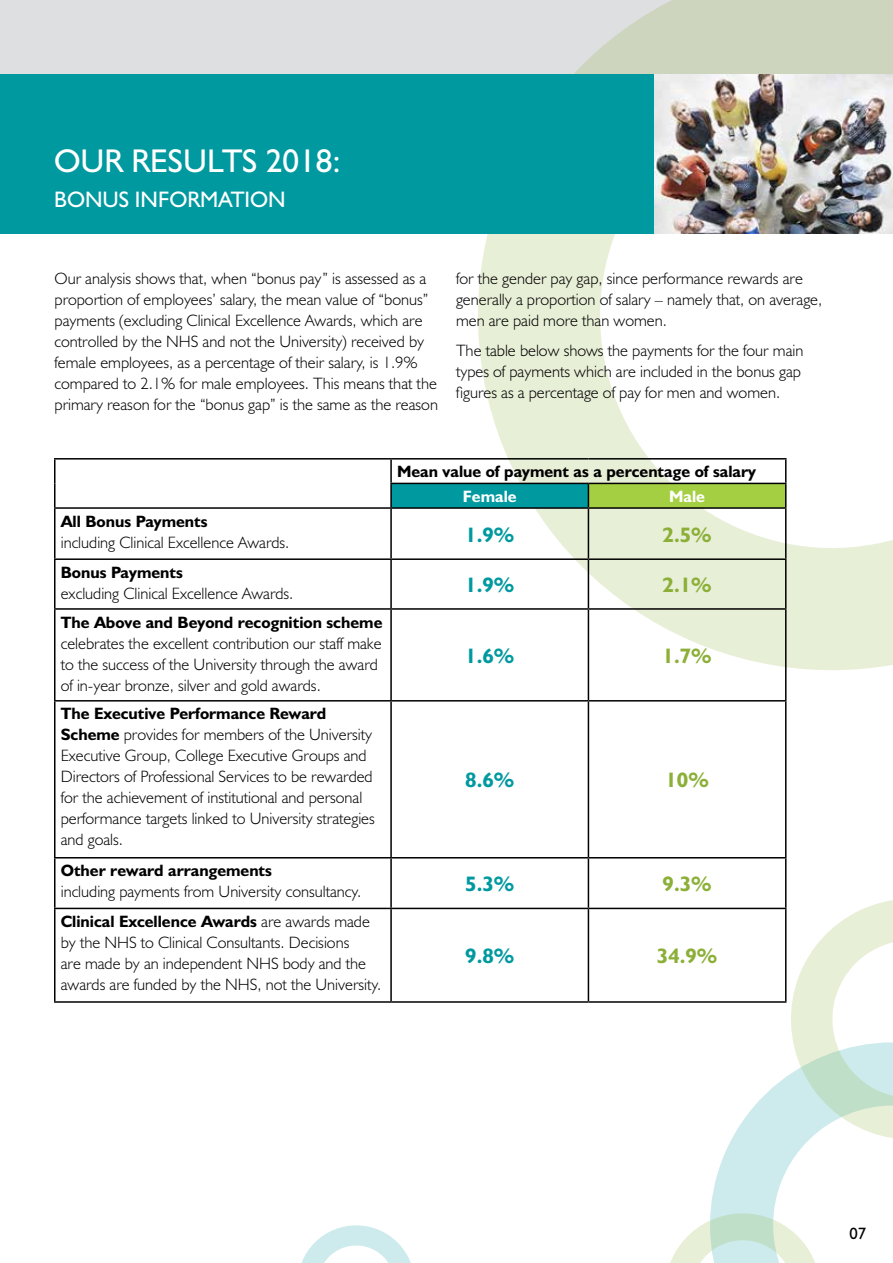
<style>
.page{position:relative;width:893px;height:1263px;background:#fff}
.page>*{position:absolute;margin:0;border:0;box-sizing:border-box;transform-origin:0 0}
.t1{font:33px "Humanist 521 BT";color:#fff}
.t2{font:22.5px "Humanist 521 BT";color:#fff}
.t3{font:700 21px "Humanist 521 BT";color:#00999f}
.t4{font:700 21px "Humanist 521 BT";color:#8baf37}
.t5{font:300 16.5px/21px "Humanist 521 BT";color:#000}
.t6{font:700 16.5px "Humanist 521 BT";color:#000}
.t7{font:700 16.5px "Humanist 521 BT";color:#fff}
.t8{font:16.5px "Humanist 521 BT";color:#000}
.s1{font-weight:700}
</style>
<div class="page">
<div style="left:0;top:0;width:401px;height:74px;background:#dedfe1"></div>
<svg style="left:401px;top:0;width:492px;height:745px"></svg>
<svg style="left:714px;top:1098px;width:75px;height:90px"></svg>
<svg style="left:762px;top:862px;width:131px;height:304px"></svg>
<svg style="left:670px;top:1188px;width:145px;height:75px"></svg>
<svg style="left:301px;top:1225px;width:110px;height:38px"></svg>
<div style="left:0;top:74px;width:893px;height:160px;background:#00999f"></div>
<img style="left:655px;top:74px;width:237px;height:160px">
<div style="left:391px;top:483px;width:197px;height:25px;background:#00999f"></div>
<div style="left:588px;top:483px;width:198px;height:25px;background:#a5cf42"></div>
<hr style="left:54px;top:458px;width:337px;height:2px;background:#000">
<hr style="left:54px;top:460px;width:2px;height:23px;background:#000">
<hr style="left:391px;top:458px;width:197px;height:2px;background:#000">
<hr style="left:390px;top:460px;width:2px;height:23px;background:#000">
<hr style="left:588px;top:458px;width:198px;height:2px;background:#000">
<hr style="left:54px;top:483px;width:2px;height:24px;background:#000">
<hr style="left:390px;top:483px;width:198px;height:1px;background:#000">
<hr style="left:390px;top:484px;width:2px;height:23px;background:#000">
<hr style="left:588px;top:483px;width:198px;height:1px;background:#000">
<svg style="left:588px;top:484px;width:1px;height:23px"></svg>
<svg style="left:785px;top:460px;width:1px;height:47px"></svg>
<hr style="left:54px;top:507px;width:337px;height:2px;background:#000">
<hr style="left:54px;top:509px;width:2px;height:49px;background:#000">
<hr style="left:391px;top:507px;width:197px;height:2px;background:#000">
<hr style="left:390px;top:509px;width:2px;height:49px;background:#000">
<hr style="left:588px;top:507px;width:198px;height:2px;background:#000">
<hr style="left:588px;top:509px;width:1px;height:49px;background:#000">
<hr style="left:785px;top:509px;width:1px;height:49px;background:#000">
<hr style="left:54px;top:558px;width:337px;height:2px;background:#000">
<hr style="left:54px;top:560px;width:2px;height:48px;background:#000">
<hr style="left:391px;top:558px;width:197px;height:2px;background:#000">
<hr style="left:390px;top:560px;width:2px;height:48px;background:#000">
<hr style="left:588px;top:558px;width:198px;height:2px;background:#000">
<hr style="left:588px;top:560px;width:1px;height:48px;background:#000">
<hr style="left:785px;top:560px;width:1px;height:48px;background:#000">
<hr style="left:54px;top:608px;width:337px;height:2px;background:#000">
<hr style="left:54px;top:610px;width:2px;height:90px;background:#000">
<hr style="left:391px;top:608px;width:197px;height:2px;background:#000">
<hr style="left:390px;top:610px;width:2px;height:90px;background:#000">
<hr style="left:588px;top:608px;width:198px;height:2px;background:#000">
<hr style="left:588px;top:610px;width:1px;height:90px;background:#000">
<hr style="left:785px;top:610px;width:1px;height:90px;background:#000">
<hr style="left:54px;top:700px;width:337px;height:1px;background:#000">
<hr style="left:54px;top:701px;width:2px;height:156px;background:#000">
<hr style="left:391px;top:700px;width:197px;height:1px;background:#000">
<hr style="left:390px;top:701px;width:2px;height:156px;background:#000">
<hr style="left:588px;top:700px;width:198px;height:1px;background:#000">
<hr style="left:588px;top:701px;width:1px;height:156px;background:#000">
<hr style="left:785px;top:701px;width:1px;height:156px;background:#000">
<hr style="left:54px;top:857px;width:337px;height:1px;background:#000">
<hr style="left:54px;top:858px;width:2px;height:50px;background:#000">
<hr style="left:391px;top:857px;width:197px;height:1px;background:#000">
<hr style="left:390px;top:858px;width:2px;height:50px;background:#000">
<hr style="left:588px;top:857px;width:198px;height:1px;background:#000">
<hr style="left:588px;top:858px;width:1px;height:50px;background:#000">
<hr style="left:785px;top:858px;width:1px;height:50px;background:#000">
<hr style="left:54px;top:908px;width:337px;height:1px;background:#000">
<hr style="left:54px;top:909px;width:2px;height:92px;background:#000">
<hr style="left:391px;top:908px;width:197px;height:1px;background:#000">
<hr style="left:390px;top:909px;width:2px;height:92px;background:#000">
<hr style="left:588px;top:908px;width:198px;height:1px;background:#000">
<hr style="left:588px;top:909px;width:1px;height:92px;background:#000">
<hr style="left:785px;top:909px;width:1px;height:92px;background:#000">
<hr style="left:54px;top:1001px;width:337px;height:2px;background:#000">
<hr style="left:391px;top:1001px;width:197px;height:2px;background:#000">
<hr style="left:588px;top:1001px;width:198px;height:2px;background:#000">
<h1 class="t1" style="left:54px;top:140px;width:288px">OUR RESULTS 2018:</h1>
<h2 class="t2" style="left:54px;top:186px;width:233px">BONUS INFORMATION</h2>
<p class="t5" style="left:55px;top:268px;width:385px">Our analysis shows that, when “bonus pay” is assessed as a proportion of employees’ salary, the mean value of “bonus” payments (excluding Clinical Excellence Awards, which are controlled by the NHS and not the University) received by female employees, as a percentage of their salary, is 1.9% compared to 2.1% for male employees. This means that the primary reason for the “bonus gap” is the same as the reason</p>
<p class="t5" style="left:456px;top:268px;width:368px">for the gender pay gap, since performance rewards are generally a proportion of salary – namely that, on average, men are paid more than women.</p>
<p class="t5" style="left:456px;top:340px;width:349px">The table below shows the payments for the four main types of payments which are included in the bonus gap figures as a percentage of pay for men and women.</p>
<p class="t6" style="left:61px;top:511px;width:148px">All Bonus Payments</p>
<p class="t5" style="left:61px;top:531px;width:230px">including Clinical Excellence Awards.</p>
<p class="t6" style="left:61px;top:562px;width:124px">Bonus Payments</p>
<p class="t5" style="left:61px;top:582px;width:234px">excluding Clinical Excellence Awards.</p>
<p class="t6" style="left:397px;top:461px;width:360px">Mean value of payment as a percentage of salary</p>
<p class="t7" style="left:463px;top:486px;width:55px">Female</p>
<p class="t7" style="left:669px;top:486px;width:37px">Male</p>
<p class="t3" style="left:465px;top:521px;width:51px">1.9%</p>
<p class="t4" style="left:663px;top:521px;width:51px">2.5%</p>
<p class="t3" style="left:465px;top:572px;width:51px">1.9%</p>
<p class="t4" style="left:663px;top:572px;width:51px">2.1%</p>
<p class="t6" style="left:61px;top:612px;width:323px">The Above and Beyond recognition scheme</p>
<p class="t5" style="left:61px;top:632px;width:322px">celebrates the excellent contribution our staff make to the success of the University through the award of in-year bronze, silver and gold awards.</p>
<p class="t3" style="left:465px;top:643px;width:51px">1.6%</p>
<p class="t4" style="left:663px;top:643px;width:51px">1.7%</p>
<p class="t5" style="left:61px;top:703px;width:316px"><span class="s1">The Executive Performance Reward Scheme</span> provides for members of the University Executive Group, College Executive Groups and Directors of Professional Services to be rewarded for the achievement of institutional and personal performance targets linked to University strategies and goals.</p>
<p class="t3" style="left:465px;top:767px;width:51px">8.6%</p>
<p class="t4" style="left:665px;top:767px;width:45px">10%</p>
<p class="t6" style="left:61px;top:860px;width:213px">Other reward arrangements</p>
<p class="t5" style="left:61px;top:881px;width:302px">including payments from University consultancy.</p>
<p class="t5" style="left:61px;top:910px;width:322px"><span class="s1">Clinical Excellence Awards</span> are awards made by the NHS to Clinical Consultants. Decisions<br>are made by an independent NHS body and the awards are funded by the NHS, not the University.</p>
<p class="t3" style="left:465px;top:871px;width:51px">5.3%</p>
<p class="t4" style="left:663px;top:871px;width:51px">9.3%</p>
<p class="t3" style="left:465px;top:943px;width:51px">9.8%</p>
<p class="t4" style="left:657px;top:943px;width:62px">34.9%</p>
<p class="t8" style="left:849px;top:1224px;width:18px">07</p>
</div>
